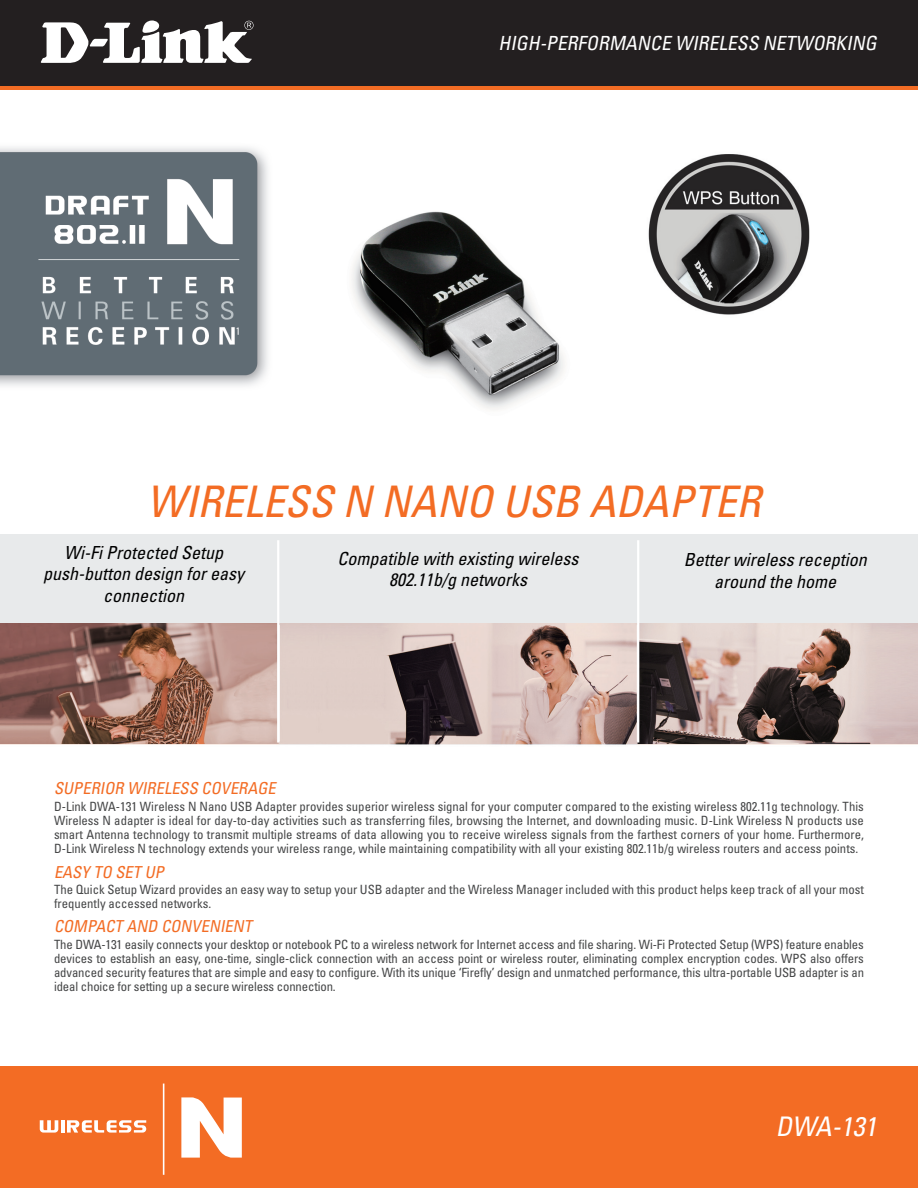
<style>
.page{position:relative;width:918px;height:1188px;background:#fff}
.page>*{position:absolute;margin:0;border:0;box-sizing:border-box;transform-origin:0 0}
.t1{font:italic condensed 43.5px "Univers";color:#f36c24}
.t2{font:italic condensed 27px "Univers";color:#fff}
.t3{font:italic condensed 19.5px "Univers";color:#fff}
.t4{font:italic condensed 18px/21.6px "Univers";color:#000;text-align:center}
.t5{font:italic condensed 16.5px "Univers";color:#f36c24}
.t6{font:condensed 12.75px/14.2px "Univers";color:#454647;text-align:justify}
</style>
<div class="page">
<div style="left:0;top:1066px;width:918px;height:122px;background:#f36c24"></div>
<hr style="left:163px;top:1084px;width:1px;height:91px;background:#fff">
<svg style="left:181px;top:1097px;width:61px;height:61px"></svg>
<svg style="left:40px;top:1120px;width:18px;height:13px"></svg>
<hr style="left:61px;top:1120px;width:4px;height:13px;background:#fff">
<svg style="left:67px;top:1120px;width:79px;height:13px"></svg>
<img style="left:0;top:623px;width:918px;height:122px">
<div style="left:0;top:0;width:918px;height:89px;background:linear-gradient(to right,#f36c24,#f36c24)"></div>
<div style="left:0;top:0;width:918px;height:85px;background:#231f20"></div>
<svg style="left:41px;top:20px;width:213px;height:43px"></svg>
<div style="left:0;top:534px;width:918px;height:89px;background:#e8eaeb"></div>
<hr style="left:277px;top:540px;width:2px;height:202px;background:#fff">
<hr style="left:637px;top:540px;width:2px;height:202px;background:#fff">
<img style="left:0;top:147px;width:268px;height:239px">
<img style="left:648px;top:154px;width:162px;height:161px">
<img style="left:352px;top:211px;width:212px;height:199px">
<h3 class="t3" style="left:499px;top:30px;width:384px">HIGH-PERFORMANCE WIRELESS NETWORKING</h3>
<h1 class="t1" style="left:147px;top:474px;width:615px">WIRELESS N NANO USB ADAPTER</h1>
<h3 class="t4" style="left:43px;top:541px;width:202px">Wi-Fi Protected Setup push-button design for easy connection</h3>
<h3 class="t4" style="left:684px;top:548px;width:184px">Better wireless reception around the home</h3>
<h3 class="t4" style="left:338px;top:547px;width:242px">Compatible with existing wireless<br>802.11b/g networks</h3>
<p class="t5" style="left:54px;top:778px;width:227px">SUPERIOR WIRELESS COVERAGE</p>
<p class="t6" style="left:54px;top:799px;width:812px">D-Link DWA-131 Wireless N Nano USB Adapter provides superior wireless signal for your computer compared to the existing wireless 802.11g technology. This Wireless N adapter is ideal for day-to-day activities such as transferring files, browsing the Internet, and downloading music. D-Link Wireless N products use smart Antenna technology to transmit multiple streams of data allowing you to receive wireless signals from the farthest corners of your home. Furthermore, D-Link Wireless N technology extends your wireless range, while maintaining compatibility with all your existing 802.11b/g wireless routers and access points.</p>
<p class="t5" style="left:54px;top:861px;width:115px">EASY TO SET UP</p>
<p class="t6" style="left:54px;top:882px;width:811px">The Quick Setup Wizard provides an easy way to setup your USB adapter and the Wireless Manager included with this product helps keep track of all your most frequently accessed networks.</p>
<p class="t5" style="left:54px;top:916px;width:203px">COMPACT AND CONVENIENT</p>
<p class="t6" style="left:54px;top:937px;width:812px">The DWA-131 easily connects your desktop or notebook PC to a wireless network for Internet access and file sharing. Wi-Fi Protected Setup (WPS) feature enables devices to establish an easy, one-time, single-click connection with an access point or wireless router, eliminating complex encryption codes. WPS also offers advanced security features that are simple and easy to configure. With its unique ‘Firefly’ design and unmatched performance, this ultra-portable USB adapter is an ideal choice for setting up a secure wireless connection.</p>
<h2 class="t2" style="left:776px;top:1109px;width:108px">DWA-131</h2>
</div>
